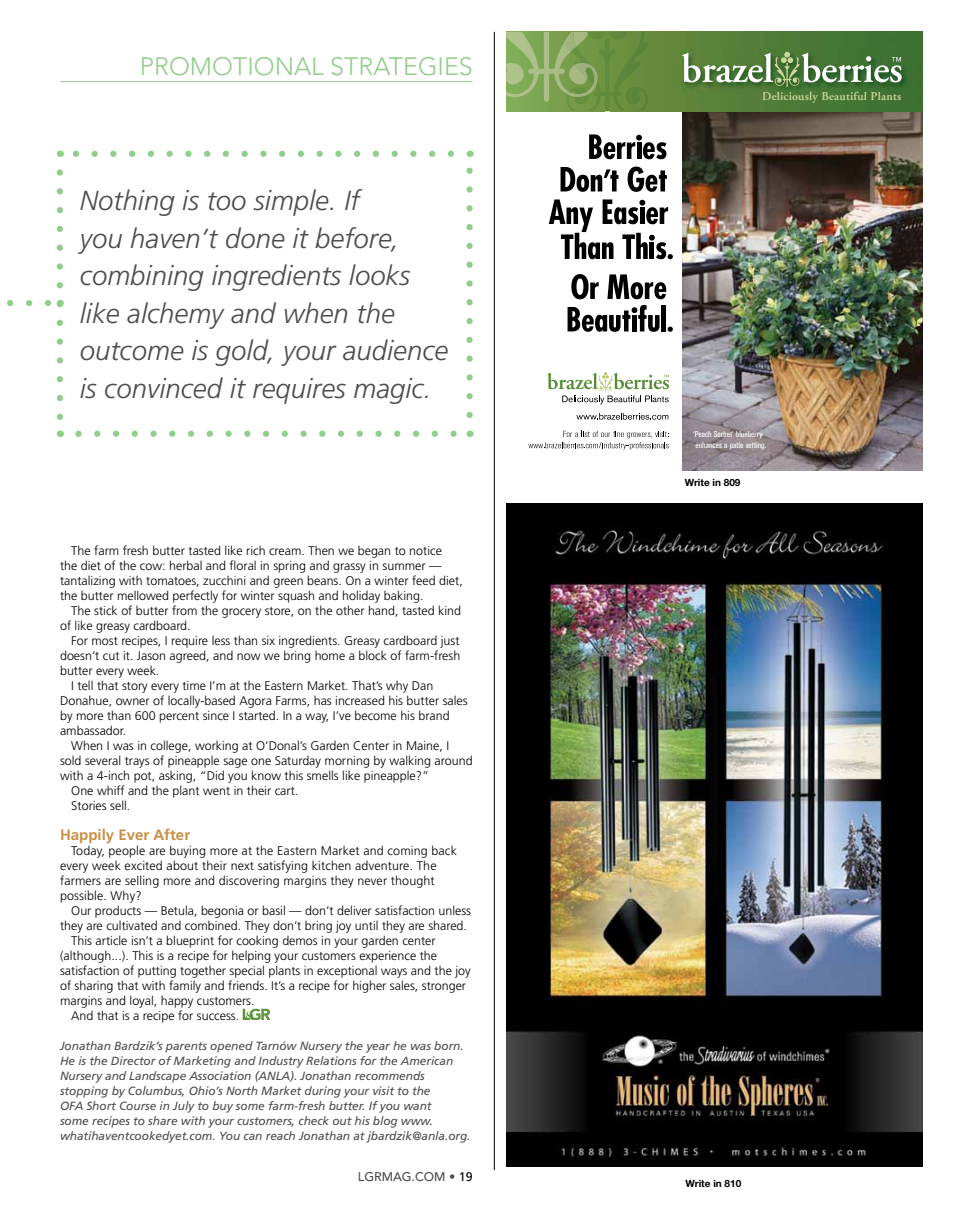
<style>
.page{position:relative;width:968px;height:1215px;background:#fff}
.page>*{position:absolute;margin:0;border:0;box-sizing:border-box;transform-origin:0 0}
.t1{font:italic 300 27.5px/37.5px "Frutiger LT Std";color:#4d4d4f}
.t2{font:300 25px "Avenir LT Std";color:#92cd8b}
.t3{font:700 15px "Frutiger LT Std";color:#ca8e44}
.t4{font:300 12.5px/15px "Frutiger LT Std";color:#000}
.t5{font:500 12.5px "Avenir LT Std";color:#4d4d4f}
.t6{font:600 12px "Adobe Garamond";letter-spacing:.02em;color:#cdd798}
.t7{font:italic 11.88px/15px "Frutiger LT Std";letter-spacing:-.005em;color:#4d4d4f}
.t8{font:700 10px "Helvetica Neue LT Std";color:#000}
.t9{font:condensed 8.5px/11.4px "Akzidenz Grotesk BE";color:#fff;scale:1.1 1}
.s1{font-family:"Frutiger LT Std";font-weight:400;color:#000}
</style>
<div class="page">
<hr style="left:61px;top:81px;width:411px;height:1px;background:#92cd8b">
<svg style="left:243px;top:1009px;width:27px;height:11px"></svg>
<img style="left:682px;top:111px;width:240px;height:360px">
<svg style="left:589px;top:134px;width:77px;height:25px"></svg>
<svg style="left:627px;top:167px;width:40px;height:25px"></svg>
<svg style="left:560px;top:167px;width:58px;height:25px"></svg>
<svg style="left:549px;top:199px;width:124px;height:60px"></svg>
<svg style="left:571px;top:274px;width:27px;height:25px"></svg>
<svg style="left:607px;top:274px;width:59px;height:25px"></svg>
<div style="left:661px;top:305px;width:5px;height:26px;background:#000"></div>
<svg style="left:567px;top:305px;width:92px;height:27px"></svg>
<hr style="left:632px;top:315px;width:4px;height:16px;background:#000">
<svg style="left:667px;top:327px;width:6px;height:5px"></svg>
<img style="left:506px;top:32px;width:416px;height:79px">
<img style="left:679px;top:49px;width:143px;height:45px">
<svg style="left:682px;top:51px;width:219px;height:43px"></svg>
<img style="left:609px;top:32px;width:32px;height:60px">
<img style="left:588px;top:32px;width:18px;height:7px">
<img style="left:506px;top:32px;width:82px;height:41px">
<img style="left:566px;top:32px;width:21px;height:46px">
<svg style="left:576px;top:413px;width:92px;height:7px"></svg>
<svg style="left:528px;top:431px;width:141px;height:19px"></svg>
<svg style="left:547px;top:372px;width:122px;height:32px"></svg>
<img style="left:506px;top:503px;width:416px;height:664px">
<hr style="left:494px;top:32px;width:1px;height:1138px;background:#000">
<svg style="left:7px;top:300px;width:43px;height:6px"></svg>
<svg style="left:57px;top:172px;width:6px;height:248px"></svg>
<svg style="left:78px;top:431px;width:379px;height:6px"></svg>
<svg style="left:466px;top:167px;width:6px;height:248px"></svg>
<svg style="left:72px;top:151px;width:379px;height:6px"></svg>
<h2 class="t2" style="left:140px;top:52px;width:331px">PROMOTIONAL STRATEGIES</h2>
<h1 class="t1" style="left:80px;top:182px;width:370px">Nothing is too simple. If<br>you haven’t done it before, combining ingredients looks like alchemy and when the outcome is gold, your audience is convinced it requires magic.</h1>
<p class="t4" style="left:60px;top:543px;width:404px;text-indent:11px">The farm fresh butter tasted like rich cream. Then we began to notice<br>the diet of the cow: herbal and floral in spring and grassy in summer — tantalizing with tomatoes, zucchini and green beans. On a winter feed diet, the butter mellowed perfectly for winter squash and holiday baking.</p>
<p class="t4" style="left:60px;top:603px;width:402px;text-indent:11px">The stick of butter from the grocery store, on the other hand, tasted kind of like greasy cardboard.</p>
<p class="t4" style="left:71px;top:633px;width:390px">For most recipes, I require less than six ingredients. Greasy cardboard just</p>
<p class="t4" style="left:60px;top:648px;width:402px">doesn’t cut it. Jason agreed, and now we bring home a block of farm-fresh</p>
<p class="t4" style="left:60px;top:663px;width:101px">butter every week.</p>
<p class="t4" style="left:71px;top:678px;width:364px">I tell that story every time I’m at the Eastern Market. That’s why Dan</p>
<p class="t4" style="left:60px;top:693px;width:409px">Donahue, owner of locally-based Agora Farms, has increased his butter sales</p>
<p class="t4" style="left:60px;top:708px;width:391px">by more than 600 percent since I started. In a way, I’ve become his brand</p>
<p class="t4" style="left:60px;top:723px;width:68px">ambassador.</p>
<p class="t4" style="left:71px;top:738px;width:379px">When I was in college, working at O’Donal’s Garden Center in Maine, I</p>
<p class="t4" style="left:60px;top:753px;width:414px">sold several trays of pineapple sage one Saturday morning by walking around</p>
<p class="t4" style="left:60px;top:768px;width:370px">with a 4-inch pot, asking, “Did you know this smells like pineapple?”</p>
<p class="t4" style="left:71px;top:783px;width:228px">One whiff and the plant went in their cart.</p>
<p class="t4" style="left:71px;top:798px;width:61px">Stories sell.</p>
<p class="t3" style="left:60px;top:826px;width:132px">Happily Ever After</p>
<p class="t4" style="left:60px;top:843px;width:398px;text-indent:11px">Today, people are buying more at the Eastern Market and coming back every week excited about their next satisfying kitchen adventure. The farmers are selling more and discovering margins they never thought possible. Why?</p>
<p class="t4" style="left:71px;top:903px;width:401px">Our products — Betula, begonia or basil — don’t deliver satisfaction unless</p>
<p class="t4" style="left:60px;top:918px;width:408px">they are cultivated and combined. They don’t bring joy until they are shared.</p>
<p class="t4" style="left:71px;top:933px;width:366px">This article isn’t a blueprint for cooking demos in your garden center</p>
<p class="t4" style="left:60px;top:948px;width:378px">(although...). This is a recipe for helping your customers experience the</p>
<p class="t4" style="left:60px;top:963px;width:412px">satisfaction of putting together special plants in exceptional ways and the joy</p>
<p class="t4" style="left:60px;top:978px;width:407px">of sharing that with family and friends. It’s a recipe for higher sales, stronger</p>
<p class="t4" style="left:60px;top:993px;width:196px">margins and loyal, happy customers.</p>
<p class="t4" style="left:71px;top:1008px;width:169px">And that is a recipe for success.</p>
<p class="t7" style="left:60px;top:1038px;width:412px">Jonathan Bardzik’s parents opened Tarnów Nursery the year he was born.<br>He is the Director of Marketing and Industry Relations for the American Nursery and Landscape Association (ANLA). Jonathan recommends stopping by Columbus, Ohio’s North Market during your visit to the<br>OFA Short Course in July to buy some farm-fresh butter. If you want<br>some recipes to share with your customers, check out his blog www. whatihaventcookedyet.com. You can reach Jonathan at jbardzik@anla.org.</p>
<p class="t5" style="left:358px;top:1170px;width:116px">LGRMAG.COM • <span class="s1">19</span></p>
<p class="t6" style="left:762px;top:90px;width:141px">Deliciously Beautiful Plants</p>
<p class="t9" style="left:693px;top:428px;width:68px">‘Peach Sorbet’ blueberry enhances a patio setting.</p>
<p class="t8" style="left:684px;top:476px;width:57px">Write in 809</p>
<p class="t8" style="left:685px;top:1178px;width:57px">Write in 810</p>
</div>
